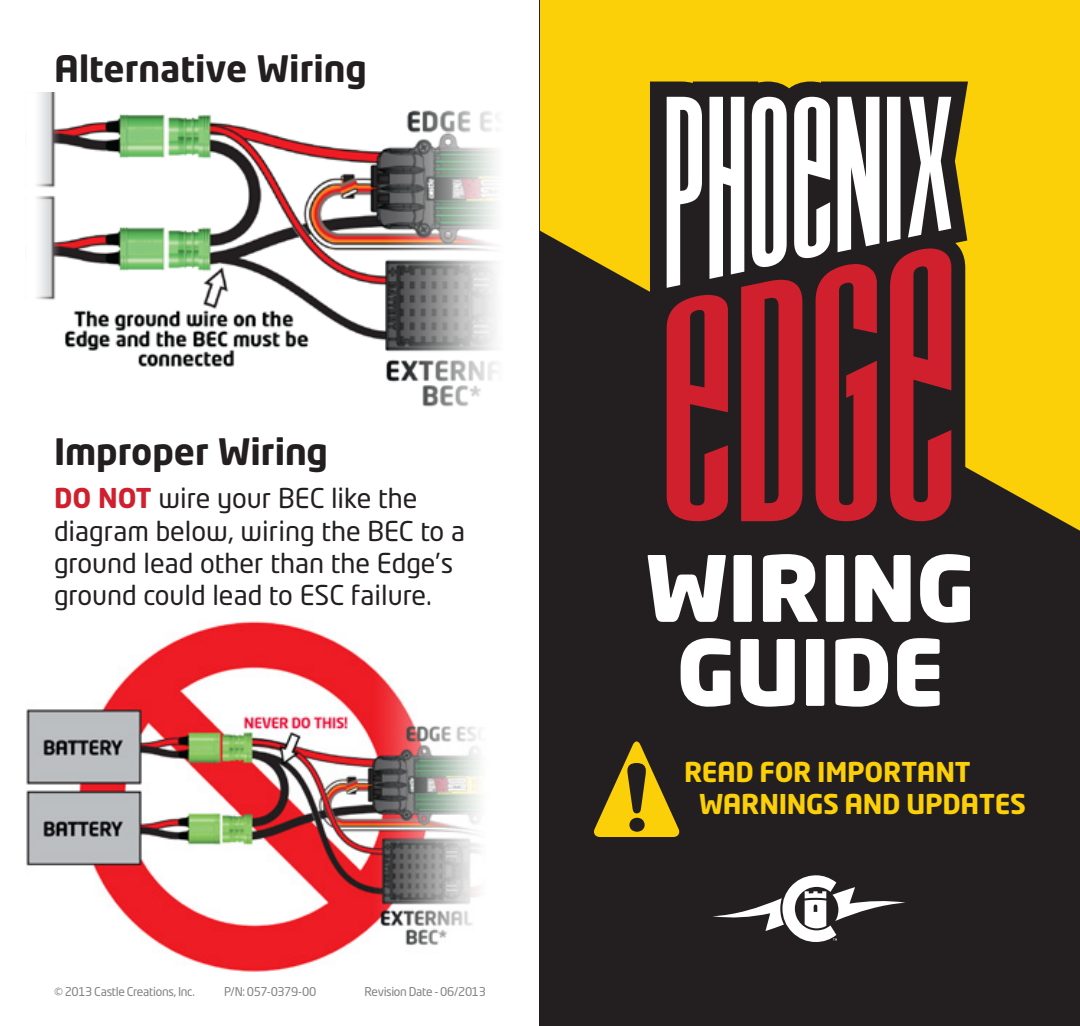
<style>
.page{position:relative;width:1080px;height:1026px;background:#fff}
.page>*{position:absolute;margin:0;border:0;box-sizing:border-box;transform-origin:0 0}
.t1{font:700 36px "Neo Tech Std";color:#231f20}
.t2{font:27px/32.4px "Neo Tech Std";color:#231f20}
.t3{font:700 27px "Neo Tech Std";letter-spacing:-.01em;color:#fcd008}
.Part_Number{font:12px "Neo Tech Std";letter-spacing:-.03em;color:#808285}
.s1{font-weight:700;color:#d0202e}
</style>
<div class="page">
<div style="left:539px;top:0;width:541px;height:1026px;background:#231f20"></div>
<svg style="left:540px;top:0;width:540px;height:531px;fill:#fcd008"></svg>
<svg style="left:650px;top:82px;width:318px;height:449px"></svg>
<svg style="left:667px;top:97px;width:284px;height:151px;fill:#fff"></svg>
<svg style="left:667px;top:248px;width:284px;height:273px;fill:#d0202e"></svg>
<svg style="left:713px;top:875px;width:192px;height:67px"></svg>
<svg style="left:648px;top:555px;width:78px;height:67px"></svg>
<div style="left:734px;top:555px;width:18px;height:67px;background:#fff;border-radius:2px"></div>
<svg style="left:763px;top:554px;width:55px;height:68px"></svg>
<div style="left:826px;top:555px;width:18px;height:67px;background:#fff;border-radius:2px"></div>
<svg style="left:855px;top:555px;width:56px;height:67px"></svg>
<svg style="left:920px;top:554px;width:50px;height:69px"></svg>
<svg style="left:681px;top:638px;width:49px;height:69px"></svg>
<svg style="left:741px;top:639px;width:54px;height:68px"></svg>
<div style="left:806px;top:639px;width:18px;height:67px;background:#fff;border-radius:2px"></div>
<svg style="left:835px;top:638px;width:53px;height:69px"></svg>
<svg style="left:897px;top:638px;width:43px;height:69px"></svg>
<svg style="left:594px;top:741px;width:85px;height:96px"></svg>
<img style="left:36px;top:93px;width:461px;height:314px">
<img style="left:26px;top:621px;width:455px;height:351px">
<p class="t1" style="left:54px;top:45px;width:314px">Alternative Wiring</p>
<p class="t1" style="left:54px;top:429px;width:275px">Improper Wiring</p>
<p class="t2" style="left:54px;top:482px;width:413px"><span class="s1">DO NOT</span> wire your BEC like the diagram below, wiring the BEC to a ground lead other than the Edge’s ground could lead to ESC failure.</p>
<p class="Part_Number" style="left:54px;top:984px;width:143px">© 2013 Castle Creations, Inc.</p>
<p class="Part_Number" style="left:224px;top:984px;width:94px">P/N: 057-0379-00</p>
<p class="Part_Number" style="left:365px;top:984px;width:123px">Revision Date - 06/2013</p>
<p class="t3" style="left:684px;top:755px;width:288px">READ FOR IMPORTANT</p>
<p class="t3" style="left:699px;top:787px;width:328px">WARNINGS AND UPDATES</p>
</div>
